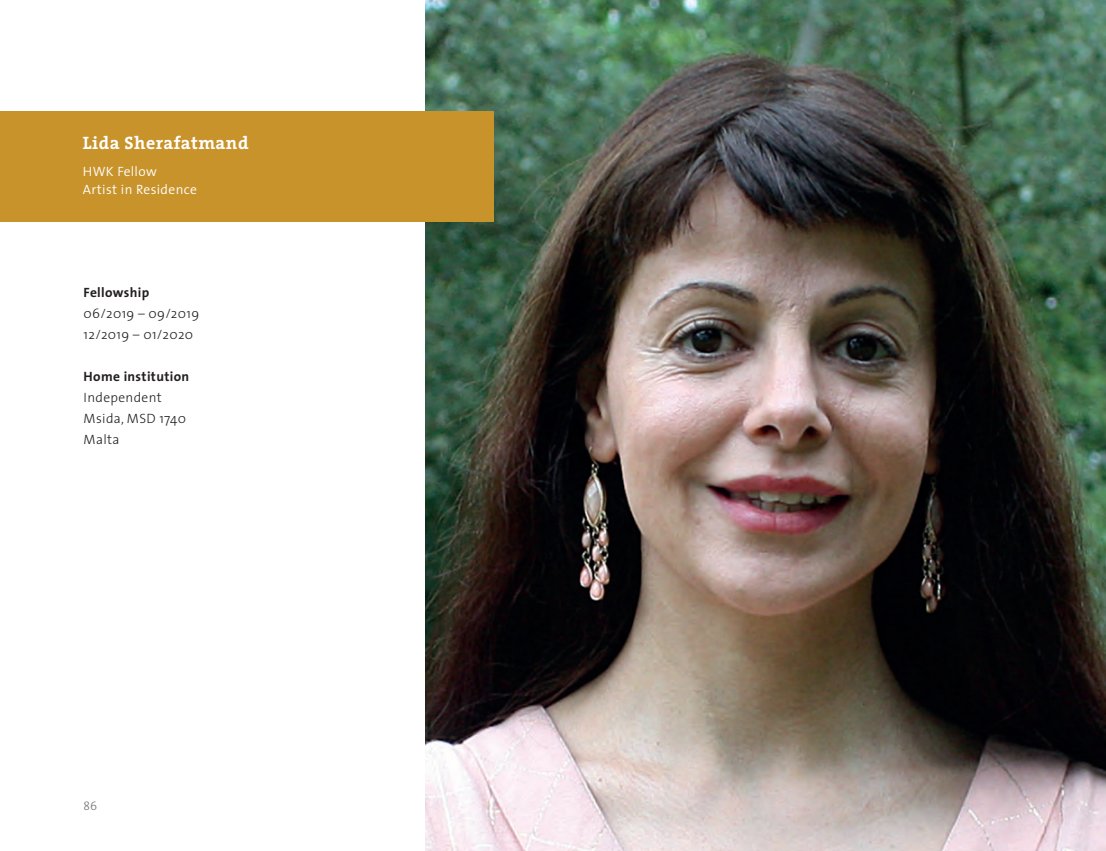
<style>
.page{position:relative;width:1106px;height:851px;background:#fff}
.page>*{position:absolute;margin:0;border:0;box-sizing:border-box;transform-origin:0 0}
.deutsch_fliesstext{font:700 18px "The Serif";letter-spacing:.025em;color:#fff}
.deutsch_fliesstext-2{font:300 13.5px "The Sans";letter-spacing:.025em;color:#231f20}
.deutsch_fliesstext-3{font:300 13.5px "The Sans";letter-spacing:.025em;color:#fff}
.deutsch_fliesstext-4{font:700 13.5px "The Sans";letter-spacing:.025em;color:#231f20}
.t1{font:300 12px "The Sans";color:#717074}
</style>
<div class="page">
<img style="left:425px;top:0;width:681px;height:850px">
<div style="left:0;top:111px;width:493px;height:110px;background:#c8932b"></div>
<p class="deutsch_fliesstext" style="left:83px;top:128px;width:167px">Lida Sherafatmand</p>
<p class="deutsch_fliesstext-3" style="left:83px;top:160px;width:75px">HWK Fellow</p>
<p class="deutsch_fliesstext-3" style="left:83px;top:178px;width:115px">Artist in Residence</p>
<p class="deutsch_fliesstext-4" style="left:84px;top:281px;width:67px">Fellowship</p>
<p class="deutsch_fliesstext-2" style="left:84px;top:302px;width:117px">06/2019 – 09/2019</p>
<p class="deutsch_fliesstext-2" style="left:84px;top:323px;width:111px">12/2019 – 01/2020</p>
<p class="deutsch_fliesstext-4" style="left:84px;top:365px;width:107px">Home institution</p>
<p class="deutsch_fliesstext-2" style="left:84px;top:386px;width:80px">Independent</p>
<p class="deutsch_fliesstext-2" style="left:84px;top:407px;width:104px">Msida, MSD 1740</p>
<p class="deutsch_fliesstext-2" style="left:84px;top:428px;width:37px">Malta</p>
<p class="t1" style="left:84px;top:795px;width:15px">86</p>
</div>
